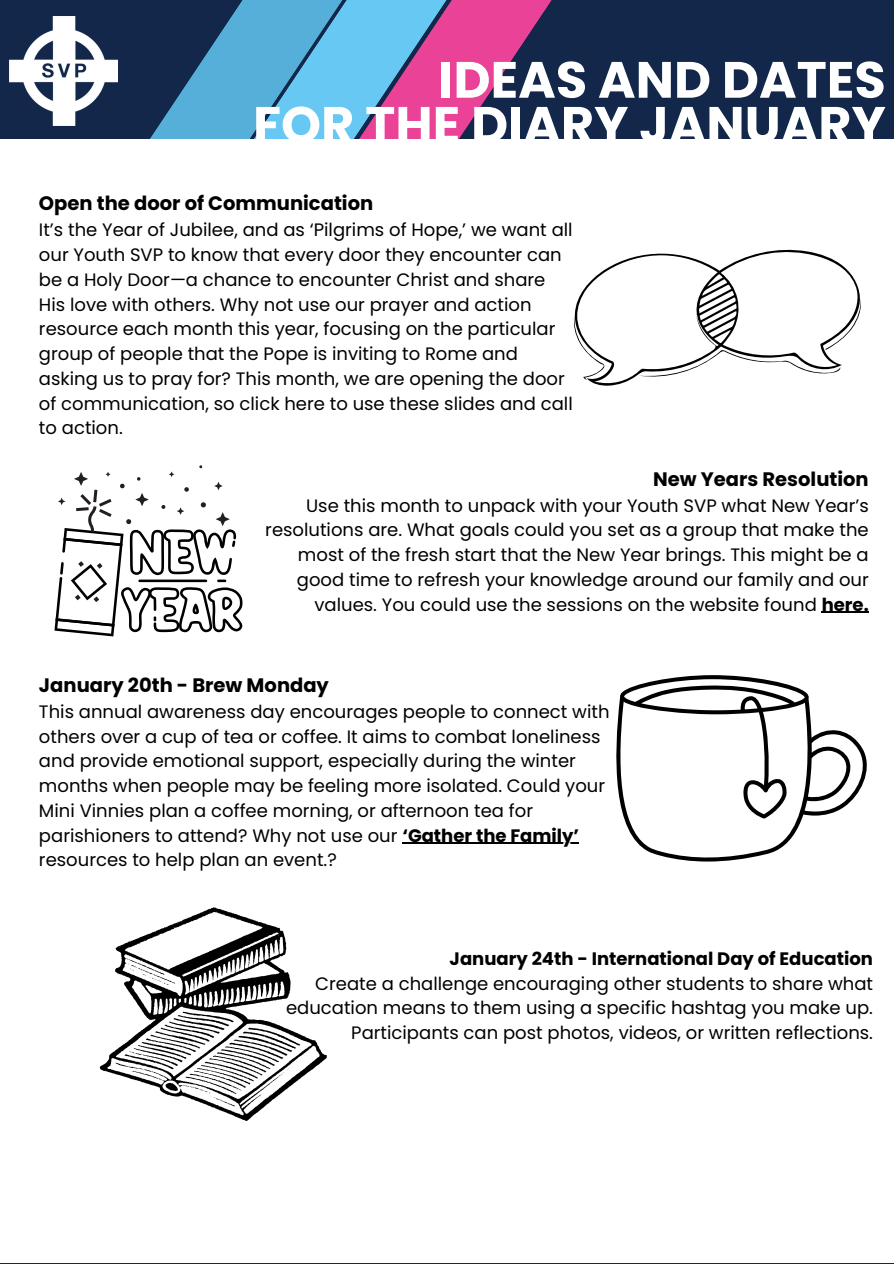
<style>
.page{position:relative;width:894px;height:1264px;background:#fff}
.page>*{position:absolute;margin:0;border:0;box-sizing:border-box;transform-origin:0 0}
.t1{font:700 51px/45px "Poppins";color:#fff;text-align:right}
.t2{font:700 19.5px "Poppins";color:#000}
.t3{font:18px/24.8px "Poppins";color:#000;text-align:right}
.t4{font:700 18px "Poppins";color:#000}
.s1{font-weight:700}
</style>
<div class="page">
<div style="left:0;top:0;width:893px;height:1263px;background:#12274a"></div>
<svg style="left:9px;top:0;width:543px;height:139px"></svg>
<div style="left:0;top:139px;width:893px;height:1123px;background:#fff"></div>
<img style="left:10px;top:16px;width:108px;height:109px">
<svg style="left:573px;top:249px;width:288px;height:137px"></svg>
<svg style="left:54px;top:465px;width:188px;height:171px"></svg>
<svg style="left:616px;top:675px;width:251px;height:186px"></svg>
<svg style="left:100px;top:907px;width:227px;height:214px"></svg>
<svg style="left:126px;top:958px;width:49px;height:27px"></svg>
<svg style="left:115px;top:1011px;width:185px;height:95px"></svg>
<hr style="left:821px;top:611px;width:47px;height:2px;background:#000">
<hr style="left:402px;top:842px;width:177px;height:2px;background:#000">
<p class="t1" style="left:253px;top:57px;width:634px">IDEAS AND DATES<br>FOR THE DIARY JANUARY</p>
<p class="t2" style="left:39px;top:190px;width:335px">Open the door of Communication</p>
<p class="t3" style="left:39px;top:217px;width:535px;text-align:left">It’s the Year of Jubilee, and as ‘Pilgrims of Hope,’ we want all our Youth SVP to know that every door they encounter can be a Holy Door—a chance to encounter Christ and share His love with others. Why not use our prayer and action resource each month this year, focusing on the particular group of people that the Pope is inviting to Rome and asking us to pray for? This month, we are opening the door of communication, so click here to use these slides and call to action.</p>
<p class="t2" style="left:653px;top:465px;width:217px">New Years Resolution</p>
<p class="t3" style="left:265px;top:493px;width:604px">Use this month to unpack with your Youth SVP what New Year’s resolutions are. What goals could you set as a group that make the most of the fresh start that the New Year brings. This might be a good time to refresh your knowledge around our family and our values. You could use the sessions on the website found <span class="s1">here.</span></p>
<p class="t2" style="left:39px;top:671px;width:291px">January 20th - Brew Monday</p>
<p class="t3" style="left:39px;top:699px;width:572px;text-align:left">This annual awareness day encourages people to connect with others over a cup of tea or coffee. It aims to combat loneliness and provide emotional support, especially during the winter months when people may be feeling more isolated. Could your Mini Vinnies plan a coffee morning, or afternoon tea for parishioners to attend? Why not use our <span class="s1">‘Gather the Family’</span></p>
<p class="t3" style="left:39px;top:847px;width:299px">resources to help plan an event.?</p>
<p class="t4" style="left:449px;top:945px;width:425px">January 24th - International Day of Education</p>
<p class="t3" style="left:286px;top:970px;width:588px">Create a challenge encouraging other students to share what education means to them using a specific hashtag you make up.<br>Participants can post photos, videos, or written reflections.</p>
</div>
